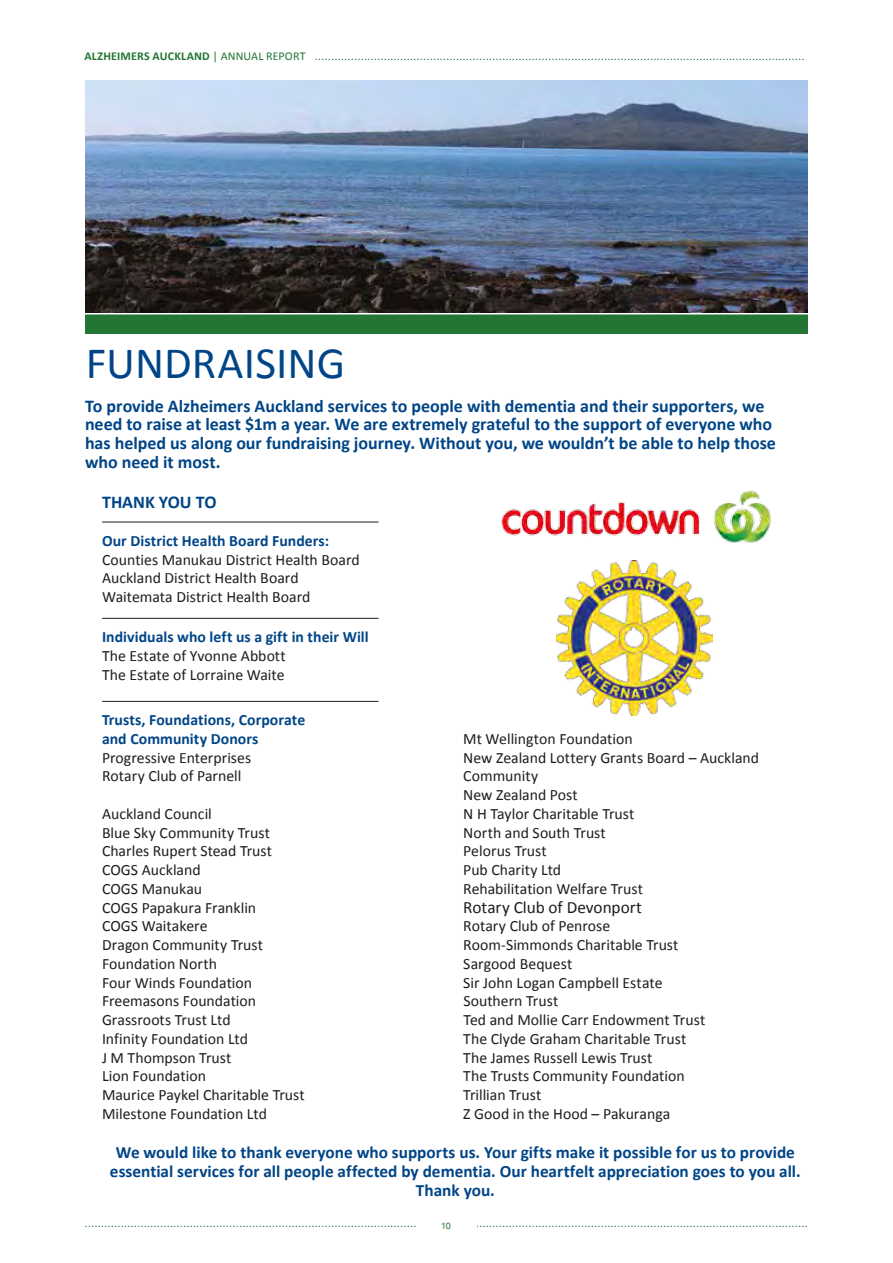
<style>
.page{position:relative;width:893px;height:1263px;background:#fff}
.page>*{position:absolute;margin:0;border:0;box-sizing:border-box;transform-origin:0 0}
.t1{font:45px "Calibri";letter-spacing:.005em;color:#004587}
.t2{font:700 18px/18.8px "Calibri";color:#004587}
.t3{font:700 17.25px/18.8px "Calibri";color:#004587;text-align:center}
.t4{font:17.25px "Calibri";letter-spacing:-.005em;color:#1d1d1b}
.t5{font:15.75px/18.8px "Calibri";color:#1d1d1b}
.t6{font:700 15.75px/18.8px "Calibri";letter-spacing:.005em;color:#004587}
.t7{font:12px "New Baskerville IT Cby BT";color:#227532}
.t8{font:9px "Helvetica Neue";color:#227532}
.s1{font-family:"Calibri";font-weight:700}
.s2{font-family:"Calibri"}
</style>
<div class="page">
<div style="left:85px;top:298px;width:723px;height:36px;background:#227532"></div>
<hr style="left:83px;top:311px;width:735px;height:3px;background:#fff">
<img style="left:85px;top:81px;width:723px;height:231px">
<hr style="left:102px;top:522px;width:276px;height:1px;background:#1d1d1b">
<hr style="left:102px;top:618px;width:276px;height:1px;background:#1d1d1b">
<hr style="left:102px;top:701px;width:276px;height:1px;background:#1d1d1b">
<img style="left:556px;top:561px;width:156px;height:155px">
<img style="left:501px;top:490px;width:270px;height:53px">
<p class="t7" style="left:85px;top:48px;width:722px"><span class="s1">ALZHEIMERS AUCKLAND</span> <span class="s2">| ANNUAL REPORT</span> .....................................................................................................................................................</p>
<h1 class="t1" style="left:86px;top:335px;width:228px">Fundra ising</h1>
<p class="t2" style="left:85px;top:396px;width:692px">To provide Alzheimers Auckland services to people with dementia and their supporters, we need to raise at least $1m a year. We are extremely grateful to the support of everyone who has helped us along our fundraising journey. Without you, we wouldn’t be able to help those who need it most.</p>
<p class="t2" style="left:102px;top:492px;width:116px">THANK YOU TO</p>
<p class="t6" style="left:102px;top:531px;width:229px">Our District Health Board Funders:</p>
<p class="t5" style="left:102px;top:550px;width:259px">Counties Manukau District Health Board<br>Auckland District Health Board<br>Waitemata District Health Board</p>
<p class="t6" style="left:102px;top:627px;width:268px">Individuals who left us a gift in their Will</p>
<p class="t5" style="left:102px;top:646px;width:185px">The Estate of Yvonne Abbott<br>The Estate of Lorraine Waite</p>
<p class="t6" style="left:102px;top:710px;width:205px">Trusts, Foundations, Corporate and Community Donors</p>
<p class="t5" style="left:102px;top:748px;width:151px">Progressive Enterprises<br>Rotary Club of Parnell</p>
<p class="t5" style="left:102px;top:804px;width:204px">Auckland Council<br>Blue Sky Community Trust<br>Charles Rupert Stead Trust<br>COGS Auckland<br>COGS Manukau<br>COGS Papakura Franklin<br>COGS Waitakere<br>Dragon Community Trust<br>Foundation North<br>Four Winds Foundation<br>Freemasons Foundation<br>Grassroots Trust Ltd<br>I nfinity Foundation Ltd<br>J M Thompson Trust<br>Lion Foundation<br>Maurice Paykel Charitable Trust<br>Milestone Foundation Ltd</p>
<p class="t5" style="left:463px;top:729px;width:297px">Mt Wellington Foundation<br>New Zealand Lottery Grants Board – Auckland<br>Community<br>New Zealand Post<br>N H Taylor Charitable Trust<br>North and South Trust<br>Pelorus Trust<br>Pub Charity Ltd<br>Rehabilitation Welfare Trust</p>
<p class="t4" style="left:463px;top:896px;width:180px">Rotary Club of Devonport</p>
<p class="t5" style="left:463px;top:917px;width:244px">Rotary Club of Penrose<br>Room-Simmonds Charitable Trust<br>Sargood Bequest<br>Sir John Logan Campbell Estate<br>Southern Trust<br>Ted and Mollie Carr Endowment Trust<br>The Clyde Graham Charitable Trust<br>The James Russell Lewis Trust<br>The Trusts Community Foundation<br>Trillian Trust<br>Z Good in the Hood – Pakuranga</p>
<p class="t3" style="left:110px;top:1143px;width:692px">We would like to thank everyone who supports us. Your gifts make it possible for us to provide essential services for all people affected by dementia. Our heartfelt appreciation goes to you all.<br>Thank you.</p>
<p class="t8" style="left:441px;top:1219px;width:11px">10</p>
<p class="t7" style="left:85px;top:1215px;width:725px">............................................................................................................................................................................................................................</p>
</div>
